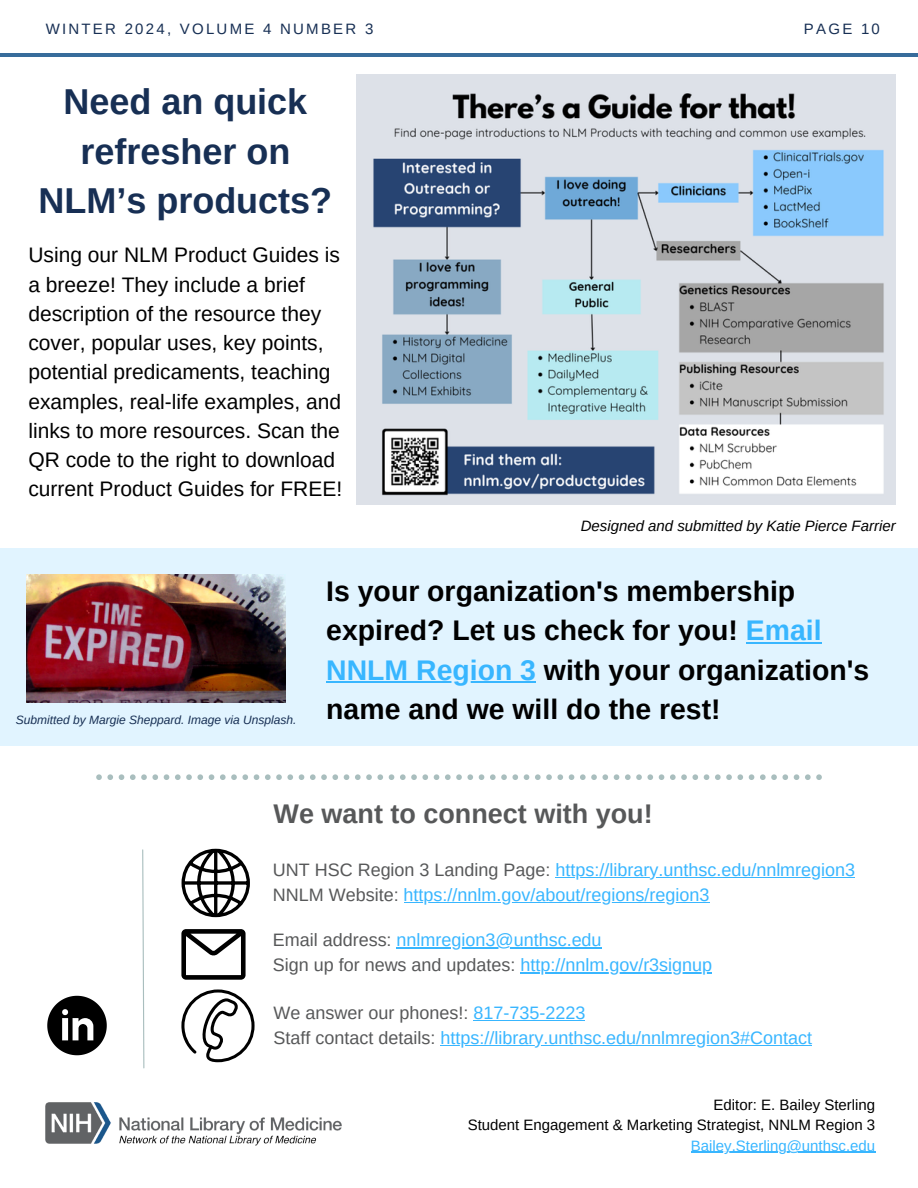
<style>
.page{position:relative;width:918px;height:1188px;background:#fff}
.page>*{position:absolute;margin:0;border:0;box-sizing:border-box;transform-origin:0 0}
.t1{font:700 36px/49.5px "Arimo";color:#172f54;text-align:center}
.t2{font:700 28.35px/39.6px "Arimo";color:#000}
.t3{font:700 27px "Arimo";color:#575859}
.t4{font:21px/29.2px "Arimo";color:#000}
.t5{font:18px/25px "Arimo";color:#38b6ff}
.t6{font:15px/20.2px "Arimo";color:#000;text-align:right}
.t7{font:italic 15px "Arimo";color:#000}
.t8{font:15px "Arimo";letter-spacing:.15em;color:#172f54}
.t9{font:15px "Arimo";color:#38b6ff}
.t10{font:italic 12px "Arimo";color:#172f54}
.s1{color:#38b6ff}
.s2{color:#575859}
</style>
<div class="page">
<hr style="left:0;top:54px;width:918px;height:3px;background:#376c9b">
<svg style="left:181px;top:849px;width:69px;height:68px"></svg>
<svg style="left:181px;top:929px;width:65px;height:51px"></svg>
<svg style="left:47px;top:996px;width:60px;height:59px"></svg>
<svg style="left:181px;top:989px;width:74px;height:73px"></svg>
<svg style="left:96px;top:774px;width:726px;height:6px"></svg>
<svg style="left:142px;top:849px;width:3px;height:220px"></svg>
<img style="left:46px;top:1102px;width:296px;height:44px">
<div style="left:0;top:549px;width:918px;height:197px;background:#e1f4ff"></div>
<img style="left:27px;top:575px;width:259px;height:128px">
<hr style="left:556px;top:877px;width:299px;height:1px;background:#38b6ff">
<hr style="left:404px;top:902px;width:305px;height:1px;background:#38b6ff">
<hr style="left:397px;top:947px;width:205px;height:1px;background:#38b6ff">
<hr style="left:521px;top:972px;width:191px;height:1px;background:#38b6ff">
<hr style="left:473px;top:1020px;width:112px;height:1px;background:#38b6ff">
<hr style="left:441px;top:1045px;width:371px;height:1px;background:#38b6ff">
<hr style="left:746px;top:642px;width:76px;height:1px;background:#38b6ff">
<hr style="left:326px;top:681px;width:210px;height:2px;background:#38b6ff">
<hr style="left:691px;top:1152px;width:184px;height:1px;background:#38b6ff">
<img style="left:357px;top:75px;width:539px;height:429px">
<p class="t8" style="left:46px;top:20px;width:329px">WINTER 2024, VOLUME 4 NUMBER 3</p>
<h1 class="t1" style="left:39px;top:77px;width:295px">Need an quick refresher on<br>NLM’s products?</h1>
<p class="t4" style="left:28px;top:240px;width:315px">Using our NLM Product Guides is a breeze! They include a brief description of the resource they cover, popular uses, key points, potential predicaments, teaching examples, real-life examples, and links to more resources. Scan the<br>QR code to the right to download current Product Guides for FREE!</p>
<p class="t8" style="left:804px;top:20px;width:78px">PAGE 10</p>
<p class="t7" style="left:581px;top:518px;width:317px">Designed and submitted by Katie Pierce Farrier</p>
<p class="t10" style="left:16px;top:714px;width:282px">Submitted by Margie Sheppard. Image via Unsplash.</p>
<h2 class="t2" style="left:326px;top:571px;width:545px">Is your organization's membership expired? Let us check for you! <span class="s1">Email NNLM Region 3</span> with your organization's name and we will do the rest!</h2>
<h3 class="t3" style="left:274px;top:798px;width:381px">We want to connect with you!</h3>
<p class="t5" style="left:273px;top:857px;width:584px"><span class="s2">UNT HSC Region 3 Landing Page:</span> https://library.unthsc.edu/nnlmregion3<br><span class="s2">NNLM Website:</span> https://nnlm.gov/about/regions/region3</p>
<p class="t5" style="left:273px;top:928px;width:441px"><span class="s2">Email address:</span> nnlmregion3@unthsc.edu<br><span class="s2">Sign up for news and updates:</span> http://nnlm.gov/r3signup</p>
<p class="t5" style="left:274px;top:1000px;width:540px"><span class="s2">We answer our phones!:</span> 817-735-2223<br><span class="s2">Staff contact details:</span> https://library.unthsc.edu/nnlmregion3#Contact</p>
<p class="t6" style="left:468px;top:1095px;width:409px">Editor: E. Bailey Sterling<br>Student Engagement &amp; Marketing Strategist, NNLM Region 3</p>
<p class="t9" style="left:691px;top:1137px;width:186px">Bailey.Sterling@unthsc.edu</p>
</div>
